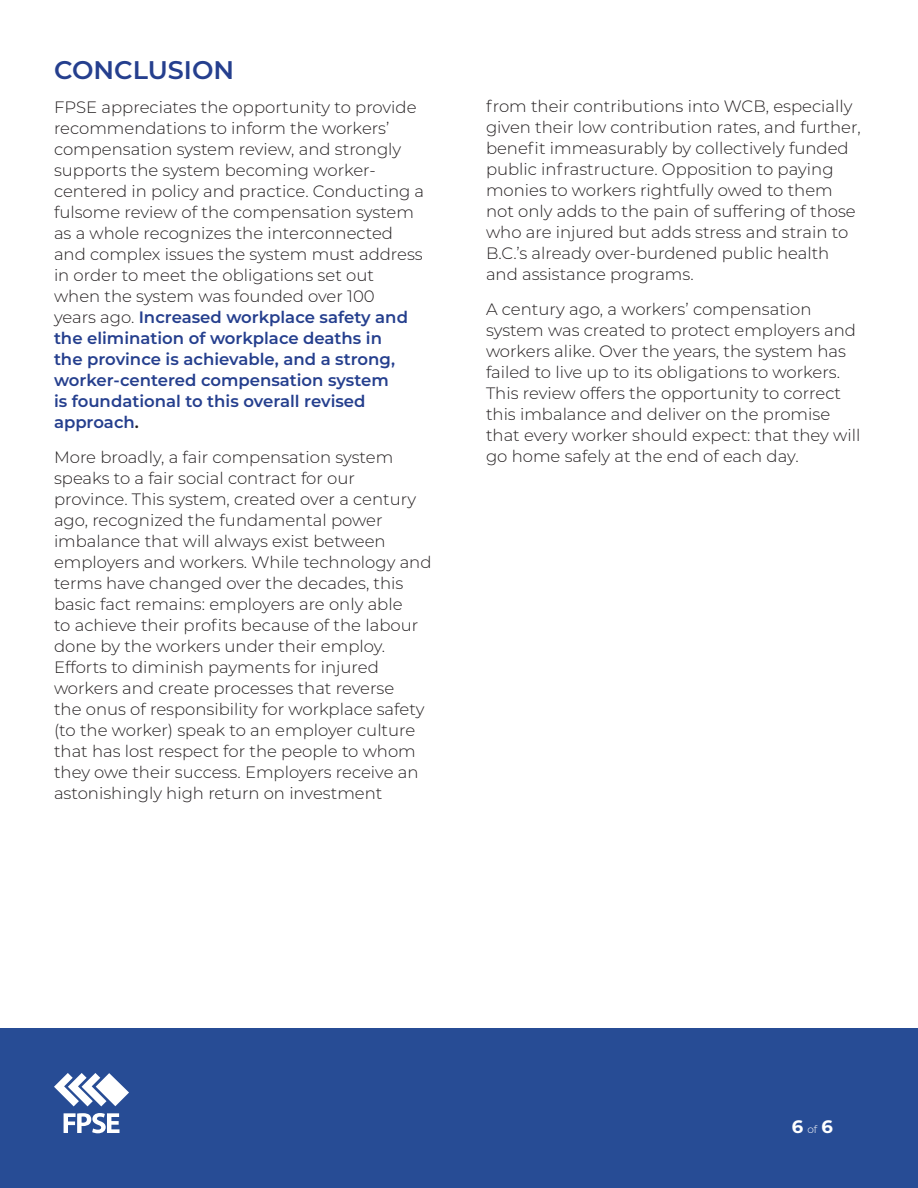
<style>
.page{position:relative;width:918px;height:1188px;background:#fff}
.page>*{position:absolute;margin:0;border:0;box-sizing:border-box;transform-origin:0 0}
.t1{font:600 25.5px "Montserrat";color:#253f8e}
.t2{font:700 18px "Montserrat";color:#fff}
.t3{font:300 16.5px/21px "Montserrat";color:#231f20}
.s1{font-weight:600;color:#253f8e}
.s2{font-weight:600}
.s3{font-weight:300;font-size:10.5px}
</style>
<div class="page">
<div style="left:0;top:1028px;width:918px;height:160px;background:#274c95"></div>
<svg style="left:64px;top:1113px;width:56px;height:20px"></svg>
<svg style="left:54px;top:1073px;width:75px;height:33px"></svg>
<h1 class="t1" style="left:54px;top:52px;width:182px">CONCLUSION</h1>
<p class="t3" style="left:54px;top:96px;width:372px">FPSE appreciates the opportunity to provide recommendations to inform the workers’ compensation system review, and strongly supports the system becoming worker&shy;centered in policy and practice. Conducting a fulsome review of the compensation system as a whole recognizes the interconnected and complex issues the system must address in order to meet the obligations set out when the system was founded over 100<br>years ago. <span class="s1">Increased workplace safety and the elimination of workplace deaths in<br>the province is achievable, and a strong, worker-centered compensation system<br>is foundational to this overall revised approach</span><span class="s2">.</span></p>
<p class="t3" style="left:54px;top:446px;width:379px">More broadly, a fair compensation system speaks to a fair social contract for our province. This system, created over a century ago, recognized the fundamental power imbalance that will always exist between employers and workers. While technology and terms have changed over the decades, this basic fact remains: employers are only able<br>to achieve their profits because of the labour done by the workers under their employ.<br>Efforts to diminish payments for injured workers and create processes that reverse<br>the onus of responsibility for workplace safety (to the worker) speak to an employer culture that has lost respect for the people to whom they owe their success. Employers receive an astonishingly high return on investment</p>
<p class="t3" style="left:486px;top:95px;width:376px">from their contributions into WCB, especially given their low contribution rates, and further, benefit immeasurably by collectively funded public infrastructure. Opposition to paying monies to workers rightfully owed to them not only adds to the pain of suffering of those who are injured but adds stress and strain to B.C.’s already over-burdened public health and assistance programs.</p>
<p class="t3" style="left:486px;top:298px;width:376px">A century ago, a workers’ compensation system was created to protect employers and workers alike. Over the years, the system has failed to live up to its obligations to workers.<br>This review offers the opportunity to correct this imbalance and deliver on the promise that every worker should expect: that they will go home safely at the end of each day.</p>
<p class="t2" style="left:792px;top:1114px;width:43px">6<span class="s3">of</span>6</p>
</div>
